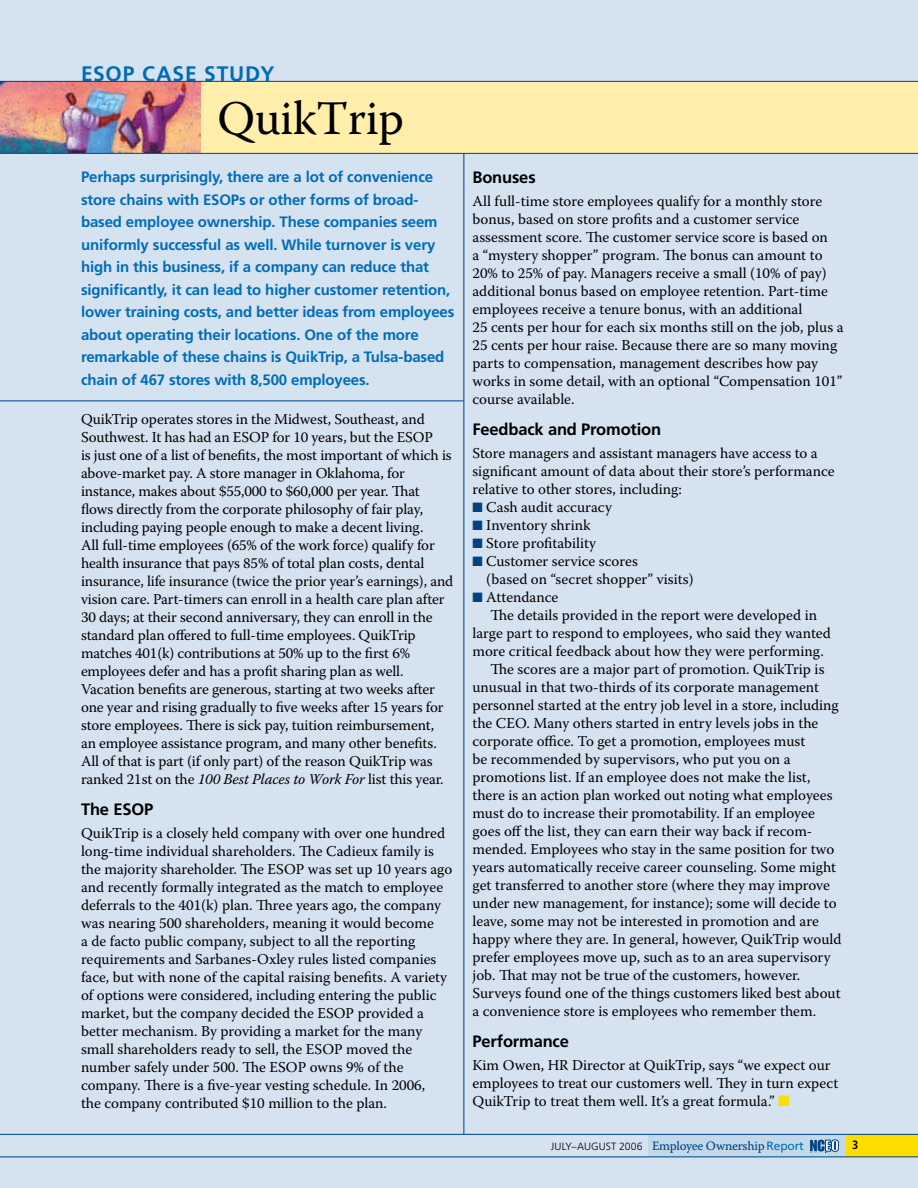
<style>
.page{position:relative;width:918px;height:1188px;background:#d5e2ef}
.page>*{position:absolute;margin:0;border:0;box-sizing:border-box;transform-origin:0 0}
.t1{font:48px "Warnock Pro";letter-spacing:-.01em;color:#000}
.t2{font:700 21px "Frutiger LT";letter-spacing:.04em;color:#006cb7}
.t3{font:700 16.5px "Frutiger LT";letter-spacing:-.01em;color:#000}
.t4{font:15px/18px "Warnock Pro";color:#000}
.t5{font:700 15px/22.5px "Frutiger LT";letter-spacing:-.01em;color:#006cb7}
.t6{font:12.75px "Warnock Pro Capt";letter-spacing:-.025em;color:#004282}
.t7{font:700 condensed 12px "Frutiger LT";color:#000}
.s1{font-style:italic}
.s2{color:#004282}
.s3{color:#fd0}
.s4{font-family:"Frutiger LT";font-weight:300;font-size:10.5px;color:#000}
.s5{font-family:"Frutiger LT";font-size:12px;color:#006cb7}
</style>
<div class="page">
<div style="left:648px;top:1134px;width:198px;height:22px;background:#c3d9e9"></div>
<div style="left:0;top:81px;width:918px;height:72px;background:#ffefaa"></div>
<img style="left:0;top:82px;width:201px;height:71px">
<div style="left:846px;top:1134px;width:72px;height:22px;background:#fd0"></div>
<hr style="left:0;top:1134px;width:918px;height:1px;background:#004282">
<hr style="left:0;top:1156px;width:918px;height:1px;background:#004282">
<hr style="left:464px;top:153px;width:1px;height:981px;background:#004282">
<svg style="left:810px;top:1140px;width:29px;height:12px"></svg>
<hr style="left:0;top:153px;width:918px;height:1px;background:#004282">
<hr style="left:0;top:81px;width:918px;height:1px;background:#004282">
<hr style="left:0;top:400px;width:464px;height:1px;background:#004282">
<h2 class="t2" style="left:81px;top:61px;width:195px">ESOP CASE STUDY</h2>
<h1 class="t1" style="left:218px;top:90px;width:188px">QuikTrip</h1>
<p class="t5" style="left:81px;top:166px;width:375px">Perhaps surprisingly, there are a lot of convenience store chains with ESOPs or other forms of broad&shy;based employee ownership. These companies seem uniformly successful as well. While turnover is very high in this business, if a company can reduce that significantly, it can lead to higher customer retention, lower training costs, and better ideas from employees about operating their locations. One of the more remarkable of these chains is QuikTrip, a Tulsa-based chain of 467 stores with 8,500 employees.</p>
<p class="t4" style="left:81px;top:410px;width:374px">QuikTrip operates stores in the Midwest, Southeast, and Southwest. It has had an ESOP for 10 years, but the ESOP<br>is just one of a list of benefits, the most important of which is above-market pay. A store manager in Oklahoma, for instance, makes about $55,000 to $60,000 per year. That flows directly from the corporate philosophy of fair play, including paying people enough to make a decent living.<br>All full-time employees (65% of the work force) qualify for health insurance that pays 85% of total plan costs, dental insurance, life insurance (twice the prior year’s earnings), and vision care. Part-timers can enroll in a health care plan after 30 days; at their second anniversary, they can enroll in the standard plan offered to full-time employees. QuikTrip matches 401(k) contributions at 50% up to the first 6% employees defer and has a profit sharing plan as well.<br>Vacation benefits are generous, starting at two weeks after one year and rising gradually to five weeks after 15 years for store employees. There is sick pay, tuition reimbursement,<br>an employee assistance program, and many other benefits.<br>All of that is part (if only part) of the reason QuikTrip was ranked 21st on the <span class="s1">100 Best Places to Work For</span> list this year.</p>
<p class="t3" style="left:81px;top:800px;width:74px">The ESOP</p>
<p class="t4" style="left:81px;top:824px;width:373px">QuikTrip is a closely held company with over one hundred long-time individual shareholders. The Cadieux family is the majority shareholder. The ESOP was set up 10 years ago and recently formally integrated as the match to employee deferrals to the 401(k) plan. Three years ago, the company was nearing 500 shareholders, meaning it would become<br>a de facto public company, subject to all the reporting requirements and Sarbanes-Oxley rules listed companies face, but with none of the capital raising benefits. A variety of options were considered, including entering the public market, but the company decided the ESOP provided a better mechanism. By providing a market for the many small shareholders ready to sell, the ESOP moved the number safely under 500. The ESOP owns 9% of the company. There is a five-year vesting schedule. In 2006,<br>the company contributed $10 million to the plan.</p>
<p class="t3" style="left:472px;top:168px;width:65px">Bonuses</p>
<p class="t4" style="left:472px;top:192px;width:373px">All full-time store employees qualify for a monthly store bonus, based on store profits and a customer service assessment score. The customer service score is based on<br>a “mystery shopper” program. The bonus can amount to 20% to 25% of pay. Managers receive a small (10% of pay) additional bonus based on employee retention. Part-time employees receive a tenure bonus, with an additional<br>25 cents per hour for each six months still on the job, plus a 25 cents per hour raise. Because there are so many moving parts to compensation, management describes how pay works in some detail, with an optional “Compensation 101” course available.</p>
<p class="t3" style="left:472px;top:420px;width:190px">Feedback and Promotion</p>
<p class="t4" style="left:472px;top:444px;width:364px">Store managers and assistant managers have access to a significant amount of data about their store’s performance relative to other stores, including:</p>
<p class="t4" style="left:472px;top:498px;width:141px"><span class="s2">■</span> Cash audit accuracy</p>
<p class="t4" style="left:472px;top:516px;width:120px"><span class="s2">■</span> Inventory shrink</p>
<p class="t4" style="left:472px;top:534px;width:125px"><span class="s2">■</span> Store profitability</p>
<p class="t4" style="left:486px;top:552px;width:209px;text-indent:-14px"><span class="s2">■</span> Customer service scores<br>(based on “secret shopper” visits)</p>
<p class="t4" style="left:472px;top:588px;width:87px"><span class="s2">■</span> Attendance</p>
<p class="t4" style="left:490px;top:606px;width:328px">The details provided in the report were developed in</p>
<p class="t4" style="left:472px;top:624px;width:360px">large part to respond to employees, who said they wanted</p>
<p class="t4" style="left:472px;top:642px;width:353px">more critical feedback about how they were performing.</p>
<p class="t4" style="left:490px;top:660px;width:336px">The scores are a major part of promotion. QuikTrip is</p>
<p class="t4" style="left:472px;top:678px;width:348px">unusual in that two-thirds of its corporate management</p>
<p class="t4" style="left:472px;top:696px;width:368px">personnel started at the entry job level in a store, including</p>
<p class="t4" style="left:472px;top:714px;width:347px">the CEO. Many others started in entry levels jobs in the</p>
<p class="t4" style="left:472px;top:732px;width:334px">corporate office. To get a promotion, employees must</p>
<p class="t4" style="left:472px;top:750px;width:320px">be recommended by supervisors, who put you on a</p>
<p class="t4" style="left:472px;top:768px;width:340px">promotions list. If an employee does not make the list,</p>
<p class="t4" style="left:472px;top:786px;width:362px">there is an action plan worked out noting what employees</p>
<p class="t4" style="left:472px;top:804px;width:344px">must do to increase their promotability. If an employee</p>
<p class="t4" style="left:472px;top:822px;width:341px">goes off the list, they can earn their way back if recom-</p>
<p class="t4" style="left:472px;top:840px;width:363px">mended. Employees who stay in the same position for two</p>
<p class="t4" style="left:472px;top:858px;width:365px">years automatically receive career counseling. Some might</p>
<p class="t4" style="left:472px;top:876px;width:359px">get transferred to another store (where they may improve</p>
<p class="t4" style="left:472px;top:894px;width:366px">under new management, for instance); some will decide to</p>
<p class="t4" style="left:472px;top:912px;width:348px">leave, some may not be interested in promotion and are</p>
<p class="t4" style="left:472px;top:930px;width:371px">happy where they are. In general, however, QuikTrip would</p>
<p class="t4" style="left:472px;top:948px;width:360px">prefer employees move up, such as to an area supervisory</p>
<p class="t4" style="left:472px;top:966px;width:329px">job. That may not be true of the customers, however.</p>
<p class="t4" style="left:472px;top:984px;width:370px">Surveys found one of the things customers liked best about</p>
<p class="t4" style="left:472px;top:1002px;width:345px">a convenience store is employees who remember them.</p>
<p class="t3" style="left:472px;top:1032px;width:98px">Performance</p>
<p class="t4" style="left:472px;top:1056px;width:367px">Kim Owen, HR Director at QuikTrip, says “we expect our employees to treat our customers well. They in turn expect<br>QuikTrip to treat them well. It’s a great formula.” <span class="s3">■</span></p>
<p class="t6" style="left:551px;top:1138px;width:255px"><span class="s4">JULY–AUGUST 2006</span> Employee Ownership<span class="s5">Report</span></p>
<p class="t7" style="left:852px;top:1138px;width:8px">3</p>
</div>
